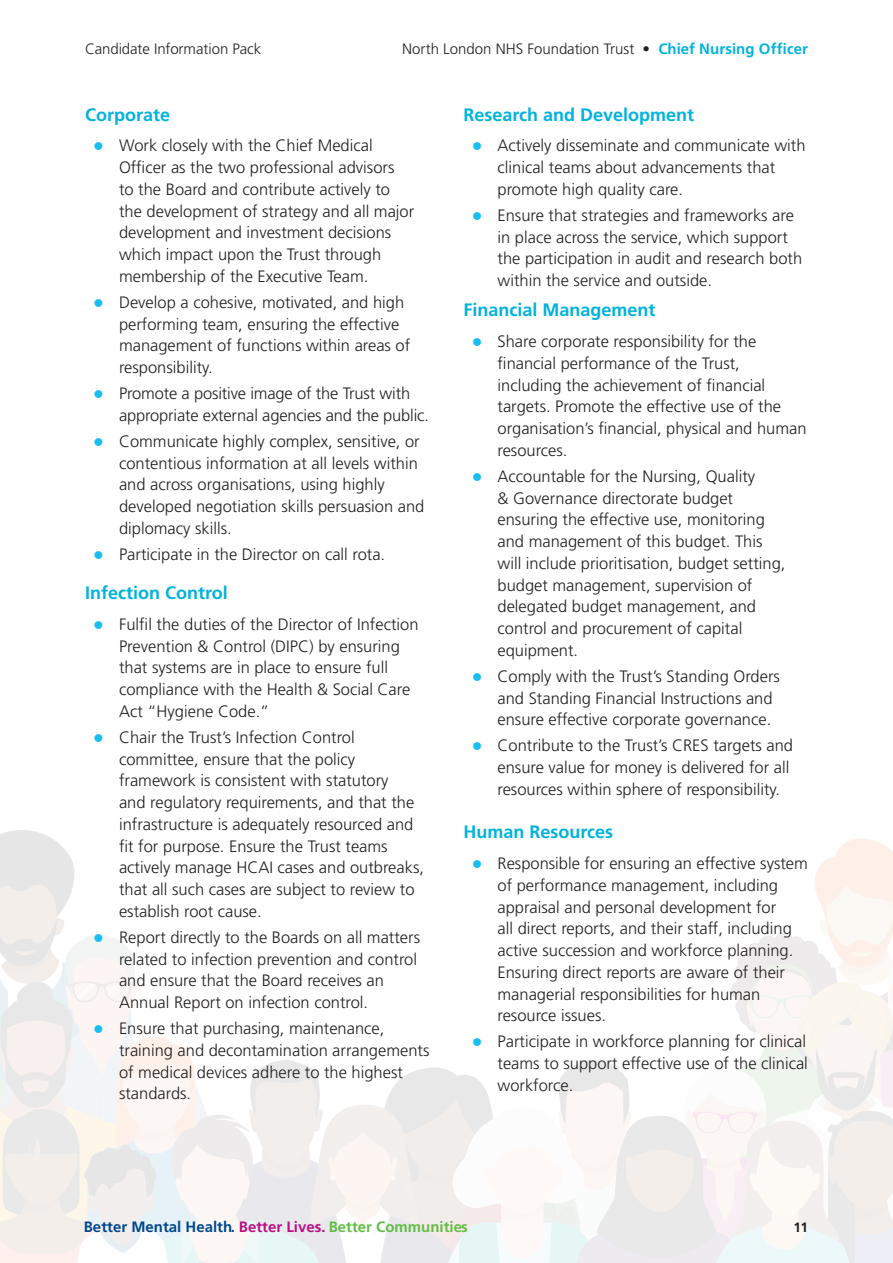
<style>
.page{position:relative;width:893px;height:1263px;background:#fff}
.page>*{position:absolute;margin:0;border:0;box-sizing:border-box;transform-origin:0 0}
.t1{font:700 18px "Frutiger LT Std";color:#00b3dc}
.t2{font:300 16.5px/21.8px "Frutiger LT Std";color:#231f20}
.t3{font:300 15px "Frutiger LT Std";letter-spacing:-.005em;color:#231f20}
.t4{font:700 15px "Frutiger LT Std";color:#00468c}
.t5{font:700 13.5px "Frutiger LT Std";color:#231f20}
.s1{font-weight:700;color:#00b3dc}
.s2{color:#19bef0}
.s3{color:#bb0e82}
.s4{color:#63bc46}
</style>
<div class="page">
<svg style="left:0;top:830px;width:893px;height:433px"></svg>
<p class="t3" style="left:85px;top:40px;width:178px">Candidate Information Pack</p>
<p class="t3" style="left:402px;top:40px;width:407px">North London NHS Foundation Trust • <span class="s1">Chief Nursing Officer</span></p>
<p class="t1" style="left:85px;top:104px;width:87px">Corporate</p>
<p class="t2" style="left:119px;top:135px;width:297px;text-indent:-26px"><span class="s2">●</span> Work closely with the Chief Medical Officer as the two professional advisors<br>to the Board and contribute actively to the development of strategy and all major development and investment decisions which impact upon the Trust through membership of the Executive Team.</p>
<p class="t2" style="left:119px;top:291px;width:293px;text-indent:-26px"><span class="s2">●</span> Develop a cohesive, motivated, and high performing team, ensuring the effective management of functions within areas of responsibility.</p>
<p class="t2" style="left:119px;top:383px;width:311px;text-indent:-26px"><span class="s2">●</span> Promote a positive image of the Trust with appropriate external agencies and the public.</p>
<p class="t2" style="left:119px;top:430px;width:307px;text-indent:-26px"><span class="s2">●</span> Communicate highly complex, sensitive, or contentious information at all levels within and across organisations, using highly developed negotiation skills persuasion and diplomacy skills.</p>
<p class="t2" style="left:94px;top:543px;width:293px"><span class="s2">●</span> Participate in the Director on call rota.</p>
<p class="t1" style="left:85px;top:582px;width:144px">Infection Control</p>
<p class="t2" style="left:119px;top:613px;width:301px;text-indent:-26px"><span class="s2">●</span> Fulfil the duties of the Director of Infection Prevention &amp; Control (DIPC) by ensuring that systems are in place to ensure full compliance with the Health &amp; Social Care Act “Hygiene Code.”</p>
<p class="t2" style="left:119px;top:726px;width:306px;text-indent:-26px"><span class="s2">●</span> Chair the Trust’s Infection Control committee, ensure that the policy framework is consistent with statutory<br>and regulatory requirements, and that the infrastructure is adequately resourced and fit for purpose. Ensure the Trust teams actively manage HCAI cases and outbreaks, that all such cases are subject to review to establish root cause.</p>
<p class="t2" style="left:119px;top:926px;width:303px;text-indent:-26px"><span class="s2">●</span> Report directly to the Boards on all matters related to infection prevention and control and ensure that the Board receives an Annual Report on infection control.</p>
<p class="t2" style="left:119px;top:1018px;width:312px;text-indent:-26px"><span class="s2">●</span> Ensure that purchasing, maintenance, training and decontamination arrangements of medical devices adhere to the highest standards.</p>
<p class="t1" style="left:463px;top:104px;width:232px">Research and Development</p>
<p class="t2" style="left:497px;top:135px;width:309px;text-indent:-26px"><span class="s2">●</span> Actively disseminate and communicate with clinical teams about advancements that promote high quality care.</p>
<p class="t2" style="left:497px;top:204px;width:306px;text-indent:-26px"><span class="s2">●</span> Ensure that strategies and frameworks are in place across the service, which support the participation in audit and research both within the service and outside.</p>
<p class="t1" style="left:463px;top:299px;width:194px">Financial Management</p>
<p class="t2" style="left:497px;top:331px;width:310px;text-indent:-26px"><span class="s2">●</span> Share corporate responsibility for the financial performance of the Trust, including the achievement of financial targets. Promote the effective use of the organisation’s financial, physical and human resources.</p>
<p class="t2" style="left:497px;top:465px;width:289px;text-indent:-26px"><span class="s2">●</span> Accountable for the Nursing, Quality<br>&amp; Governance directorate budget ensuring the effective use, monitoring and management of this budget. This will include prioritisation, budget setting, budget management, supervision of delegated budget management, and control and procurement of capital equipment.</p>
<p class="t2" style="left:497px;top:665px;width:284px;text-indent:-26px"><span class="s2">●</span> Comply with the Trust’s Standing Orders and Standing Financial Instructions and ensure effective corporate governance.</p>
<p class="t2" style="left:497px;top:735px;width:297px;text-indent:-26px"><span class="s2">●</span> Contribute to the Trust’s CRES targets and ensure value for money is delivered for all resources within sphere of responsibility.</p>
<p class="t1" style="left:463px;top:821px;width:151px">Human Resources</p>
<p class="t2" style="left:497px;top:853px;width:312px;text-indent:-26px"><span class="s2">●</span> Responsible for ensuring an effective system of performance management, including appraisal and personal development for<br>all direct reports, and their staff, including active succession and workforce planning.<br>Ensuring direct reports are aware of their managerial responsibilities for human resource issues.</p>
<p class="t2" style="left:497px;top:1031px;width:312px;text-align:justify;text-indent:-26px"><span class="s2">●</span> Participate in workforce planning for clinical teams to support effective use of the clinical workforce.</p>
<p class="t4" style="left:84px;top:1218px;width:385px">Better Mental Health. <span class="s3">Better Lives.</span> <span class="s4">Better Communities</span></p>
<p class="t5" style="left:794px;top:1219px;width:16px">11</p>
</div>
